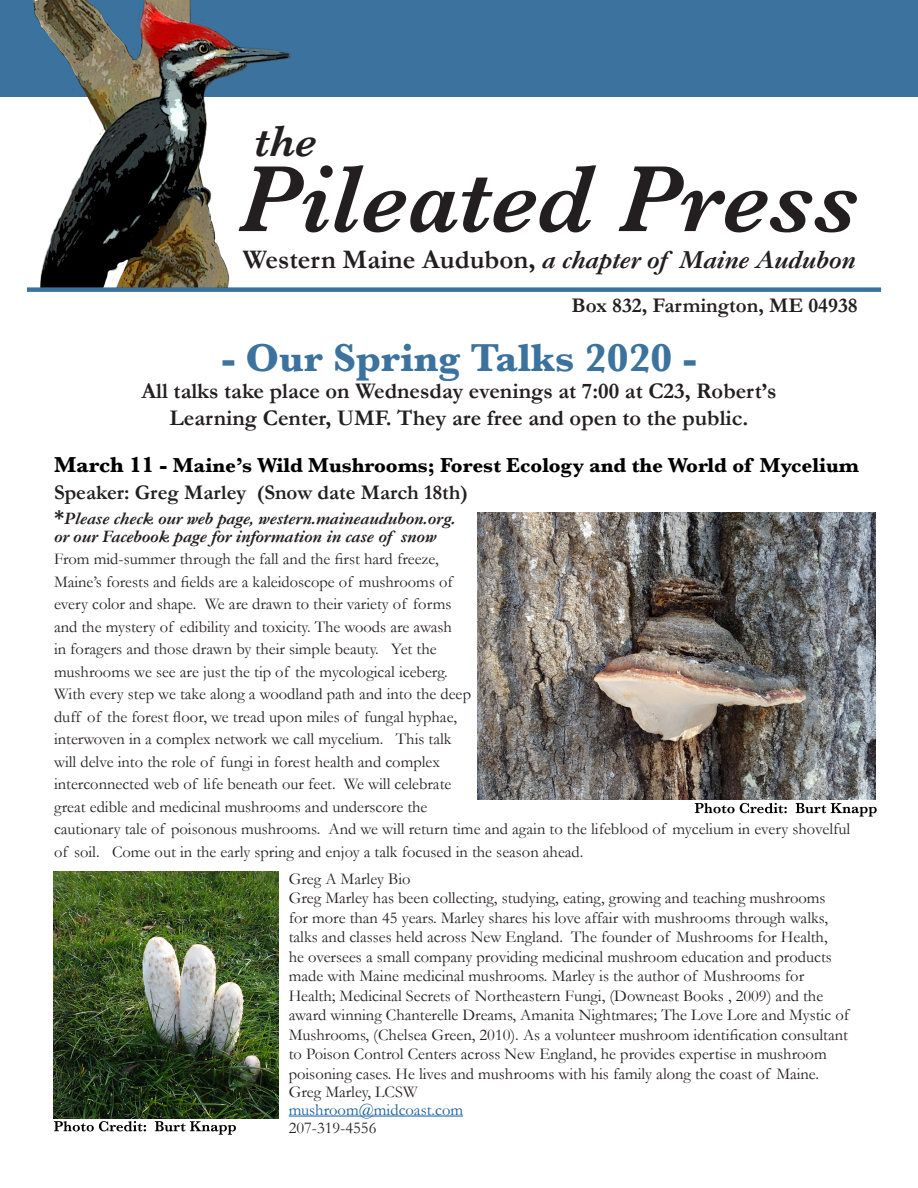
<style>
.page{position:relative;width:918px;height:1188px;background:#fff}
.page>*{position:absolute;margin:0;border:0;box-sizing:border-box;transform-origin:0 0}
.t1{font:italic 600 97.5px "Baskerville";color:#231f20}
.t2{font:italic 600 45px "Baskerville";color:#231f20}
.t3{font:700 40.5px "Baskerville";color:#3b739e}
.t4{font:italic 700 27px "Garamond";color:#231f20}
.t5{font:700 22.5px "Garamond";color:#231f20}
.t6{font:700 21px "Baskerville";color:#000}
.t7{font:700 21px "Garamond";color:#231f20}
.t8{font:italic 700 18px/18px "Garamond";color:#231f20}
.t9{font:16.5px/22.5px "Garamond";color:#231f20}
.t10{font:16.5px "Garamond";color:#175d9e}
.s1{font-style:normal}
.s2{font-size:22.5px}
.s3{font-style:normal;font-size:21px}
</style>
<div class="page">
<hr style="left:289px;top:1116px;width:174px;height:1px;background:#175d9e">
<img style="left:477px;top:513px;width:399px;height:287px">
<img style="left:54px;top:872px;width:224px;height:247px">
<svg style="left:695px;top:803px;width:182px;height:14px"></svg>
<svg style="left:54px;top:1121px;width:182px;height:14px"></svg>
<div style="left:0;top:0;width:918px;height:96px;background:#3b739e"></div>
<img style="left:10px;top:0;width:283px;height:287px">
<div style="left:27px;top:287px;width:854px;height:5px;background:#3b739e"></div>
<p class="t2" style="left:255px;top:111px;width:63px">the</p>
<p class="t1" style="left:238px;top:133px;width:622px">Pileated Press</p>
<p class="t4" style="left:243px;top:240px;width:614px"><span class="s1">Western Maine Audubon,</span> a chapter of Maine Audubon</p>
<p class="t7" style="left:572px;top:291px;width:288px">Box 832, Farmington, ME 04938</p>
<p class="t3" style="left:221px;top:329px;width:477px">- Our Spring Talks 2020 -</p>
<p class="t5" style="left:142px;top:375px;width:636px">All talks take place on Wednesday evenings at 7:00 at C23, Robert’s</p>
<p class="t5" style="left:170px;top:402px;width:580px">Learning Center, UMF. They are free and open to the public.</p>
<p class="t6" style="left:54px;top:450px;width:806px"><span class="s2">March 11 -</span> Maine’s Wild Mushrooms; Forest Ecology and the World of Mycelium</p>
<p class="t7" style="left:54px;top:478px;width:415px">Speaker: Greg Marley (Snow date March 18th)</p>
<p class="t8" style="left:54px;top:508px;width:403px"><span class="s3">*</span>Please check our web page, western.maineaudubon.org. or our Facebook page for information in case of snow</p>
<p class="t9" style="left:54px;top:547px;width:798px">From mid-summer through the fall and the first hard freeze,<br>Maine’s forests and fields are a kaleidoscope of mushrooms of<br>every color and shape. We are drawn to their variety of forms<br>and the mystery of edibility and toxicity. The woods are awash<br>in foragers and those drawn by their simple beauty. Yet the<br>mushrooms we see are just the tip of the mycological iceberg.<br>With every step we take along a woodland path and into the deep<br>duff of the forest floor, we tread upon miles of fungal hyphae,<br>interwoven in a complex network we call mycelium. This talk<br>will delve into the role of fungi in forest health and complex<br>interconnected web of life beneath our feet. We will celebrate<br>great edible and medicinal mushrooms and underscore the<br>cautionary tale of poisonous mushrooms. And we will return time and again to the lifeblood of mycelium in every shovelful of soil. Come out in the early spring and enjoy a talk focused in the season ahead.</p>
<p class="t9" style="left:289px;top:867px;width:123px">Greg A Marley Bio</p>
<p class="t9" style="left:289px;top:888px;width:562px;line-height:19.5px">Greg Marley has been collecting, studying, eating, growing and teaching mushrooms<br>for more than 45 years. Marley shares his love affair with mushrooms through walks, talks and classes held across New England. The founder of Mushrooms for Health,<br>he oversees a small company providing medicinal mushroom education and products made with Maine medicinal mushrooms. Marley is the author of Mushrooms for Health; Medicinal Secrets of Northeastern Fungi, (Downeast Books , 2009) and the award winning Chanterelle Dreams, Amanita Nightmares; The Love Lore and Mystic of Mushrooms, (Chelsea Green, 2010). As a volunteer mushroom identification consultant to Poison Control Centers across New England, he provides expertise in mushroom poisoning cases. He lives and mushrooms with his family along the coast of Maine.</p>
<p class="t9" style="left:289px;top:1080px;width:130px">Greg Marley, LCSW</p>
<p class="t10" style="left:289px;top:1099px;width:176px">mushroom@midcoast.com</p>
<p class="t9" style="left:289px;top:1116px;width:89px">207-319-4556</p>
</div>
